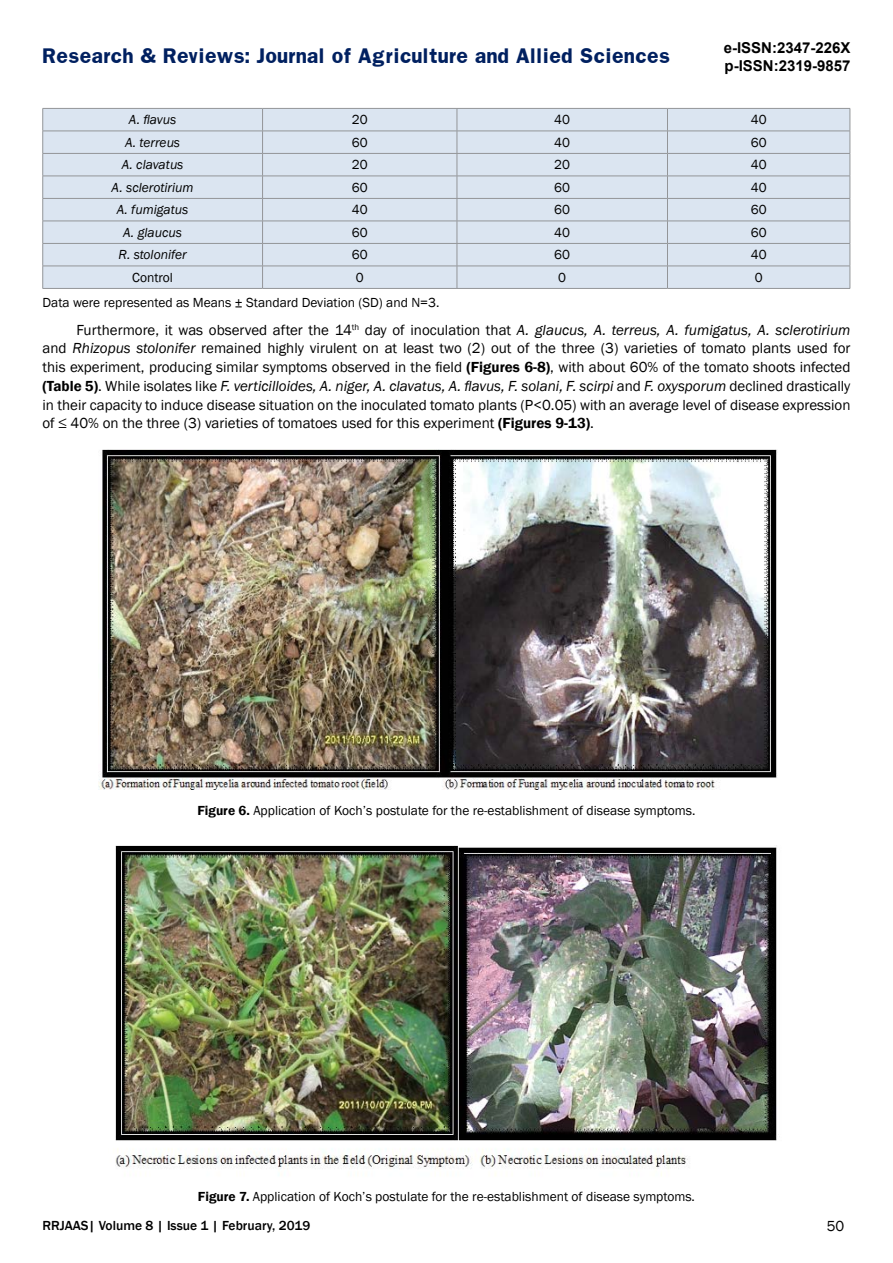
<style>
.page{position:relative;width:893px;height:1263px;background:#fff}
.page>*{position:absolute;margin:0;border:0;box-sizing:border-box;transform-origin:0 0}
.t1{font:700 18px "Franklin";color:#002060}
.t2{font:15px/18.8px "Franklin Gothic";color:#000;text-align:justify}
.t3{font:700 15px/18px "Arial";color:#000}
.t4{font:13.5px "Franklin Gothic";color:#000}
.t5{font:italic 13.5px "Franklin Gothic";color:#000}
.t6{font:500 13.5px "Franklin Gothic";color:#000}
.s1{font-style:italic}
.s2{font-weight:600}
</style>
<div class="page">
<div style="left:43px;top:109px;width:807px;height:179px;background:#dbe5f1"></div>
<hr style="left:43px;top:108px;width:220px;height:1px;background:#939598">
<hr style="left:263px;top:108px;width:194px;height:1px;background:#939598">
<hr style="left:457px;top:108px;width:210px;height:1px;background:#939598">
<hr style="left:667px;top:108px;width:183px;height:1px;background:#939598">
<hr style="left:43px;top:131px;width:220px;height:1px;background:#939598">
<hr style="left:263px;top:131px;width:194px;height:1px;background:#939598">
<hr style="left:457px;top:131px;width:210px;height:1px;background:#939598">
<hr style="left:667px;top:131px;width:183px;height:1px;background:#939598">
<hr style="left:43px;top:153px;width:220px;height:1px;background:#939598">
<hr style="left:263px;top:153px;width:194px;height:1px;background:#939598">
<hr style="left:457px;top:153px;width:210px;height:1px;background:#939598">
<hr style="left:667px;top:153px;width:183px;height:1px;background:#939598">
<hr style="left:43px;top:176px;width:220px;height:1px;background:#939598">
<hr style="left:263px;top:176px;width:194px;height:1px;background:#939598">
<hr style="left:457px;top:176px;width:210px;height:1px;background:#939598">
<hr style="left:667px;top:176px;width:183px;height:1px;background:#939598">
<hr style="left:43px;top:198px;width:220px;height:1px;background:#939598">
<hr style="left:263px;top:198px;width:194px;height:1px;background:#939598">
<hr style="left:457px;top:198px;width:210px;height:1px;background:#939598">
<hr style="left:667px;top:198px;width:183px;height:1px;background:#939598">
<hr style="left:43px;top:221px;width:220px;height:1px;background:#939598">
<hr style="left:263px;top:221px;width:194px;height:1px;background:#939598">
<hr style="left:457px;top:221px;width:210px;height:1px;background:#939598">
<hr style="left:667px;top:221px;width:183px;height:1px;background:#939598">
<hr style="left:43px;top:243px;width:220px;height:1px;background:#939598">
<hr style="left:263px;top:243px;width:194px;height:1px;background:#939598">
<hr style="left:457px;top:243px;width:210px;height:1px;background:#939598">
<hr style="left:667px;top:243px;width:183px;height:1px;background:#939598">
<hr style="left:43px;top:266px;width:220px;height:1px;background:#939598">
<svg style="left:42px;top:109px;width:1px;height:179px"></svg>
<hr style="left:263px;top:266px;width:194px;height:1px;background:#939598">
<svg style="left:262px;top:109px;width:1px;height:179px"></svg>
<hr style="left:457px;top:266px;width:210px;height:1px;background:#939598">
<svg style="left:457px;top:109px;width:1px;height:179px"></svg>
<hr style="left:667px;top:266px;width:183px;height:1px;background:#939598">
<svg style="left:667px;top:109px;width:1px;height:179px"></svg>
<svg style="left:850px;top:109px;width:1px;height:179px"></svg>
<hr style="left:43px;top:288px;width:220px;height:1px;background:#939598">
<hr style="left:263px;top:288px;width:194px;height:1px;background:#939598">
<hr style="left:457px;top:288px;width:210px;height:1px;background:#939598">
<hr style="left:667px;top:288px;width:183px;height:1px;background:#939598">
<img style="left:99px;top:449px;width:679px;height:341px">
<img style="left:115px;top:845px;width:664px;height:331px">
<p class="t1" style="left:43px;top:43px;width:629px">Research &amp; Reviews: Journal of Agriculture and Allied Sciences</p>
<p class="t3" style="left:724px;top:40px;width:128px">e-ISSN:2347-226X p-ISSN:2319-9857</p>
<p class="t5" style="left:129px;top:111px;width:49px">A. flavus</p>
<p class="t4" style="left:352px;top:111px;width:17px">20</p>
<p class="t4" style="left:554px;top:111px;width:17px">40</p>
<p class="t4" style="left:751px;top:111px;width:17px">40</p>
<p class="t5" style="left:125px;top:134px;width:57px">A. terreus</p>
<p class="t4" style="left:352px;top:134px;width:17px">60</p>
<p class="t4" style="left:554px;top:134px;width:17px">40</p>
<p class="t4" style="left:751px;top:134px;width:17px">60</p>
<p class="t5" style="left:122px;top:156px;width:63px">A. clavatus</p>
<p class="t4" style="left:352px;top:157px;width:17px">20</p>
<p class="t4" style="left:554px;top:157px;width:17px">20</p>
<p class="t4" style="left:751px;top:157px;width:17px">40</p>
<p class="t5" style="left:112px;top:179px;width:83px">A. sclerotirium</p>
<p class="t4" style="left:352px;top:179px;width:17px">60</p>
<p class="t4" style="left:554px;top:179px;width:17px">60</p>
<p class="t4" style="left:751px;top:179px;width:17px">40</p>
<p class="t5" style="left:117px;top:201px;width:73px">A. fumigatus</p>
<p class="t4" style="left:352px;top:202px;width:17px">40</p>
<p class="t4" style="left:554px;top:202px;width:17px">60</p>
<p class="t4" style="left:751px;top:202px;width:17px">60</p>
<p class="t5" style="left:123px;top:224px;width:60px">A. glaucus</p>
<p class="t4" style="left:352px;top:224px;width:17px">60</p>
<p class="t4" style="left:554px;top:224px;width:17px">40</p>
<p class="t4" style="left:751px;top:224px;width:17px">60</p>
<p class="t5" style="left:118px;top:246px;width:70px">R. stolonifer</p>
<p class="t4" style="left:352px;top:247px;width:17px">60</p>
<p class="t4" style="left:554px;top:247px;width:17px">60</p>
<p class="t4" style="left:751px;top:247px;width:17px">40</p>
<p class="t4" style="left:132px;top:269px;width:42px">Control</p>
<p class="t4" style="left:356px;top:269px;width:9px">0</p>
<p class="t4" style="left:558px;top:269px;width:9px">0</p>
<p class="t4" style="left:755px;top:269px;width:9px">0</p>
<p class="t4" style="left:42px;top:294px;width:398px">Data were represented as Means ± Standard Deviation (SD) and N=3.</p>
<p class="t2" style="left:43px;top:321px;width:809px;text-indent:34px">Furthermore, it was observed after the 14<sup>th</sup> day of inoculation that <span class="s1">A. glaucus, A. terreus, A. fumigatus, A. sclerotirium </span>and <span class="s1">Rhizopus stolonifer</span> remained highly virulent on at least two (2) out of the three (3) varieties of tomato plants used for this experiment, producing similar symptoms observed in the field <span class="s2">(Figures 6-8)</span>, with about 60% of the tomato shoots infected <span class="s2">(Table 5)</span>. While isolates like <span class="s1">F. verticilloides, A. niger, A. clavatus, A. flavus, F. solani, F. scirpi</span> and <span class="s1">F. oxysporum</span> declined drastically in their capacity to induce disease situation on the inoculated tomato plants (P&lt;0.05) with an average level of disease expression of ≤ 40% on the three (3) varieties of tomatoes used for this experiment <span class="s2">(Figures 9-13)</span>.</p>
<p class="t4" style="left:197px;top:802px;width:499px"><span class="s2">Figure 6.</span> Application of Koch’s postulate for the re-establishment of disease symptoms.</p>
<p class="t4" style="left:198px;top:1188px;width:498px"><span class="s2">Figure 7.</span> Application of Koch’s postulate for the re-establishment of disease symptoms.</p>
<p class="t6" style="left:43px;top:1217px;width:269px">RRJAAS| Volume 8 | Issue 1 | February, 2019</p>
<p class="t2" style="left:827px;top:1217px;width:19px">50</p>
</div>
